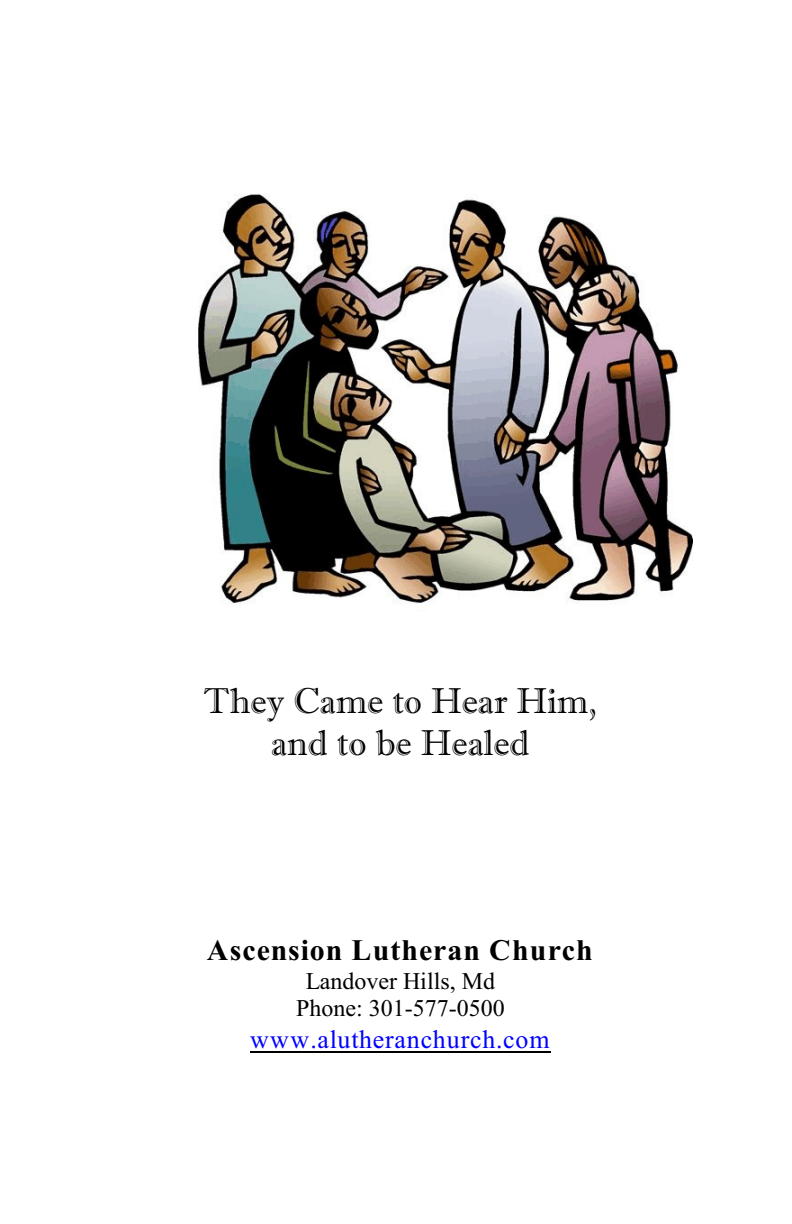
<style>
.page{position:relative;width:792px;height:1224px;background:#fff}
.page>*{position:absolute;margin:0;border:0;box-sizing:border-box;transform-origin:0 0}
.t1{font:36px/42.4px "Imprint MT Shadow";color:#000;text-align:center}
.t2{font:700 29.8px "Times New Roman";letter-spacing:.03em;color:#000}
.t3{font:26px "Times New Roman";letter-spacing:.03em;color:#00f}
.t4{font:24px/27.6px "Times New Roman";color:#000;text-align:center}
</style>
<div class="page">
<hr style="left:250px;top:1052px;width:301px;height:1px;background:#000">
<img style="left:198px;top:194px;width:495px;height:410px">
<h1 class="t1" style="left:204px;top:683px;width:395px">They Came to Hear Him, and to be Healed</h1>
<p class="t2" style="left:207px;top:939px;width:387px">Ascension Lutheran Church</p>
<p class="t4" style="left:296px;top:969px;width:210px">Landover Hills, Md<br>Phone: 301-577-0500</p>
<p class="t3" style="left:250px;top:1030px;width:301px">www.alutheranchurch.com</p>
</div>
